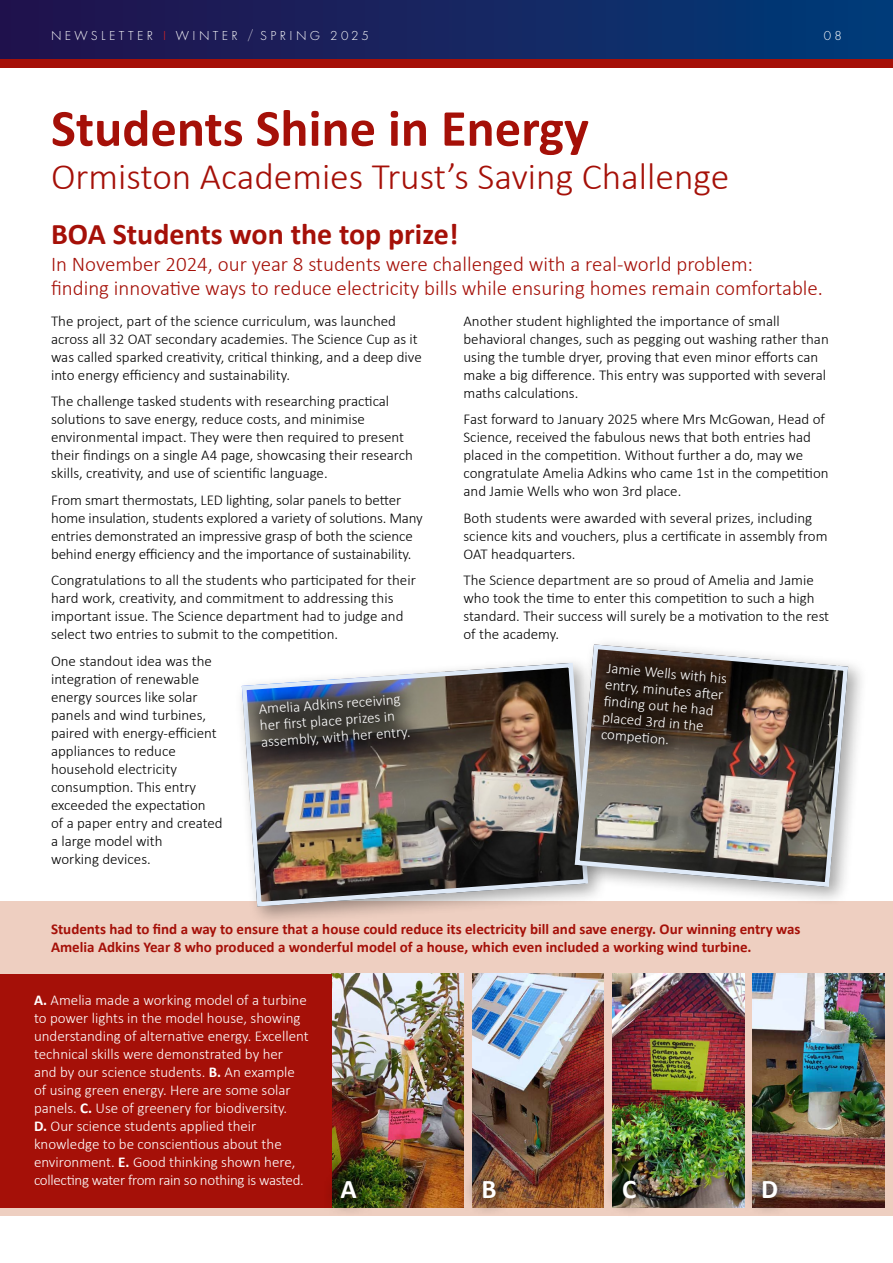
<style>
.page{position:relative;width:893px;height:1263px;background:#fff}
.page>*{position:absolute;margin:0;border:0;box-sizing:border-box;transform-origin:0 0}
.t1{font:700 52.5px "Calibri";color:#a51008}
.t2{font:300 37.5px "Calibri";color:#a51008}
.t3{font:700 30px "Calibri";color:#a51008}
.t4{font:700 27px "Calibri";color:#fff}
.t5{font:300 21px/24px "Calibri";color:#a51008}
.t6{font:300 15px/18px "Calibri";color:#000}
.t7{font:300 15px/18px "Calibri";color:#fff}
.t8{font:700 15px/18px "Calibri";color:#a51008}
.t9{font:300 13.5px "Futura PT";letter-spacing:.25em;color:#fff}
.s1{color:#e52722}
.s2{font-weight:700}
</style>
<div class="page">
<div style="left:0;top:901px;width:893px;height:315px;background:#eecfc1"></div>
<img style="left:332px;top:974px;width:131px;height:234px">
<img style="left:753px;top:974px;width:131px;height:234px">
<img style="left:472px;top:974px;width:132px;height:234px">
<div style="left:0;top:974px;width:332px;height:234px;background:#a51008"></div>
<img style="left:612px;top:974px;width:132px;height:234px">
<div style="left:0;top:0;width:893px;height:60px;background:linear-gradient(to right,#25114b,#023b78)"></div>
<div style="left:0;top:60px;width:893px;height:8px;background:#a51008"></div>
<div style="left:234px;top:655px;width:374px;height:271px;background:#000;opacity:.35"></div>
<img style="left:239px;top:660px;width:351px;height:249px">
<div style="left:567px;top:637px;width:301px;height:270px;background:#000;opacity:.35"></div>
<img style="left:572px;top:642px;width:279px;height:247px">
<img style="left:239px;top:673px;width:191px;height:97px">
<svg style="left:580px;top:642px;width:167px;height:130px;background:#574c45"></svg>
<div style="left:743px;top:1161px;width:53px;height:56px;background:#000;opacity:.75"></div>
<div style="left:604px;top:1161px;width:51px;height:56px;background:#000;opacity:.75"></div>
<div style="left:322px;top:1162px;width:53px;height:55px;background:#000;opacity:.75"></div>
<div style="left:464px;top:1161px;width:51px;height:56px;background:#000;opacity:.75"></div>
<p class="t9" style="left:51px;top:28px;width:319px">NEWSLETTER <span class="s1">I</span> WINTER / SPRING 2025</p>
<p class="t9" style="left:824px;top:28px;width:20px">08</p>
<h1 class="t1" style="left:51px;top:91px;width:539px">Students Shine in Energy</h1>
<h2 class="t2" style="left:51px;top:153px;width:680px">Ormiston Academies Trust’s Saving Challenge</h2>
<h3 class="t3" style="left:51px;top:212px;width:409px">BOA Students won the top prize!</h3>
<h3 class="t5" style="left:51px;top:252px;width:774px">In November 2024, our year 8 students were challenged with a real-world problem:<br>finding innovative ways to reduce electricity bills while ensuring homes remain comfortable.</h3>
<p class="t6" style="left:51px;top:312px;width:372px">The project, part of the science curriculum, was launched across all 32 OAT secondary academies. The Science Cup as it was called sparked creativity, critical thinking, and a deep dive into energy efficiency and sustainability.</p>
<p class="t6" style="left:51px;top:392px;width:363px">The challenge tasked students with researching practical solutions to save energy, reduce costs, and minimise environmental impact. They were then required to present their findings on a single A4 page, showcasing their research skills, creativity, and use of scientific language.</p>
<p class="t6" style="left:51px;top:491px;width:373px">From smart thermostats, LED lighting, solar panels to better home insulation, students explored a variety of solutions. Many entries demonstrated an impressive grasp of both the science behind energy efficiency and the importance of sustainability.</p>
<p class="t6" style="left:51px;top:571px;width:366px">Congratulations to all the students who participated for their hard work, creativity, and commitment to addressing this important issue. The Science department had to judge and select two entries to submit to the competition.</p>
<p class="t6" style="left:51px;top:652px;width:173px">One standout idea was the integration of renewable energy sources like solar panels and wind turbines, paired with energy-efficient appliances to reduce household electricity consumption. This entry exceeded the expectation<br>of a paper entry and created a large model with<br>working devices.</p>
<p class="t7" style="left:258px;top:700px;width:151px;line-height:16.5px;rotate:-4deg">Amelia Adkins receiving her fi rst place prizes in assembly, with her entry.</p>
<p class="t6" style="left:463px;top:312px;width:367px">Another student highlighted the importance of small behavioral changes, such as pegging out washing rather than using the tumble dryer, proving that even minor efforts can make a big difference. This entry was supported with several maths calculations.</p>
<p class="t6" style="left:463px;top:410px;width:367px">Fast forward to January 2025 where Mrs McGowan, Head of Science, received the fabulous news that both entries had placed in the competition. Without further a do, may we congratulate Amelia Adkins who came 1st in the competition and Jamie Wells who won 3rd place.</p>
<p class="t6" style="left:463px;top:509px;width:366px">Both students were awarded with several prizes, including science kits and vouchers, plus a certificate in assembly from<br>OAT headquarters.</p>
<p class="t6" style="left:463px;top:571px;width:367px">The Science department are so proud of Amelia and Jamie who took the time to enter this competition to such a high standard. Their success will surely be a motivation to the rest of the academy.</p>
<p class="t7" style="left:608px;top:660px;width:122px;line-height:16.5px;rotate:5deg">Jamie Wells with his entry, minutes aft er fi nding out he had placed 3rd in the competi on.</p>
<p class="t8" style="left:51px;top:919px;width:751px">Students had to find a way to ensure that a house could reduce its electricity bill and save energy. Our winning entry was<br>Amelia Adkins Year 8 who produced a wonderful model of a house, which even included a working wind turbine.</p>
<p class="t7" style="left:34px;top:991px;width:276px"><span class="s2">A.</span> Amelia made a working model of a turbine to power lights in the model house, showing understanding of alternative energy. Excellent technical skills were demonstrated by her and by our science students. <span class="s2">B.</span> An example of using green energy. Here are some solar panels. <span class="s2">C.</span> Use of greenery for biodiversity.<br><span class="s2">D.</span> Our science students applied their knowledge to be conscientious about the environment. <span class="s2">E.</span> Good thinking shown here, collecting water from rain so nothing is wasted.</p>
<h3 class="t4" style="left:340px;top:1170px;width:18px">A</h3>
<h3 class="t4" style="left:481px;top:1170px;width:17px">B</h3>
<h3 class="t4" style="left:622px;top:1170px;width:16px">C</h3>
<h3 class="t4" style="left:761px;top:1170px;width:19px">D</h3>
</div>
